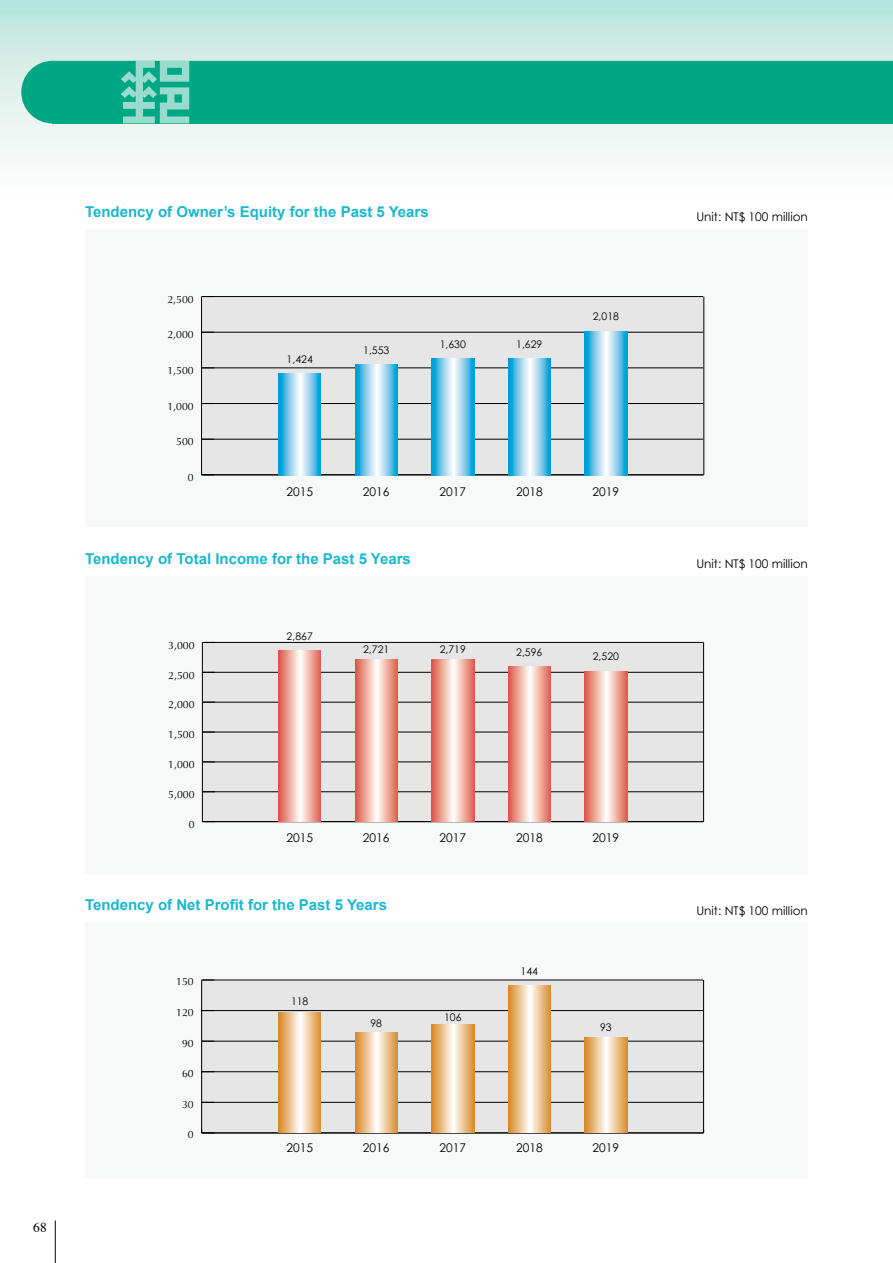
<style>
.page{position:relative;width:893px;height:1263px;background:#fff}
.page>*{position:absolute;margin:0;border:0;box-sizing:border-box;transform-origin:0 0}
.t1{font:700 15px "Arial";color:#1bb8ce}
.t2{font:13.5px "Times";color:#000}
.t3{font:12px "Century Gothic";color:#000}
.t4{font:10.5px "Optima";color:#000}
.t5{font:10.5px "Century Gothic";color:#000}
</style>
<div class="page">
<div style="left:0;top:0;width:893px;height:200px;background:linear-gradient(to bottom,#b6e4d9,#fffefd)"></div>
<div style="left:24px;top:63px;width:58px;height:58px;background:#00a784;border-radius:50%"></div>
<div style="left:21px;top:61px;width:63px;height:62px;border:4px solid #00a784;border-radius:50%"></div>
<div style="left:53px;top:61px;width:840px;height:62px;background:#00a784"></div>
<svg style="left:121px;top:61px;width:68px;height:62px"></svg>
<hr style="left:55px;top:1220px;width:1px;height:43px;background:#000">
<div style="left:85px;top:923px;width:723px;height:255px;background:#f7f8f8"></div>
<div style="left:202px;top:980px;width:502px;height:153px;background:#e6e6e6"></div>
<hr style="left:202px;top:1132px;width:502px;height:1px;background:#000">
<hr style="left:201px;top:980px;width:1px;height:153px;background:#000">
<hr style="left:703px;top:980px;width:1px;height:153px;background:#000">
<svg style="left:202px;top:1129px;width:12px;height:4px"></svg>
<hr style="left:202px;top:1133px;width:501px;height:1px;background:#000">
<hr style="left:202px;top:1102px;width:501px;height:1px;background:#000">
<hr style="left:202px;top:1071px;width:501px;height:1px;background:#000">
<hr style="left:202px;top:1041px;width:501px;height:1px;background:#000">
<hr style="left:202px;top:1010px;width:501px;height:1px;background:#000">
<hr style="left:202px;top:980px;width:501px;height:1px;background:#000">
<svg style="left:432px;top:1025px;width:42px;height:108px;background:#ecc493"></svg>
<svg style="left:508px;top:986px;width:43px;height:147px;background:#ecc391"></svg>
<svg style="left:585px;top:1037px;width:42px;height:96px;background:#ecc493"></svg>
<svg style="left:278px;top:1013px;width:43px;height:120px;background:#ecc391"></svg>
<svg style="left:355px;top:1033px;width:43px;height:100px;background:#ecc391"></svg>
<div style="left:85px;top:230px;width:723px;height:297px;background:#f7f8f8"></div>
<div style="left:202px;top:296px;width:502px;height:179px;background:#e6e6e6"></div>
<hr style="left:202px;top:474px;width:502px;height:1px;background:#000">
<hr style="left:201px;top:297px;width:1px;height:178px;background:#000">
<hr style="left:703px;top:297px;width:1px;height:178px;background:#000">
<svg style="left:202px;top:367px;width:12px;height:1px"></svg>
<hr style="left:202px;top:475px;width:501px;height:1px;background:#000">
<hr style="left:202px;top:439px;width:501px;height:1px;background:#000">
<hr style="left:202px;top:403px;width:501px;height:1px;background:#000">
<hr style="left:202px;top:368px;width:501px;height:1px;background:#000">
<hr style="left:202px;top:332px;width:501px;height:1px;background:#000">
<hr style="left:202px;top:296px;width:501px;height:1px;background:#000">
<svg style="left:432px;top:359px;width:42px;height:116px;background:#84cdea"></svg>
<svg style="left:508px;top:359px;width:43px;height:116px;background:#80ccea"></svg>
<svg style="left:585px;top:331px;width:42px;height:144px;background:#84cdea"></svg>
<svg style="left:278px;top:373px;width:43px;height:102px;background:#80ccea"></svg>
<svg style="left:355px;top:364px;width:43px;height:111px;background:#80ccea"></svg>
<div style="left:85px;top:576px;width:723px;height:298px;background:#f7f8f8"></div>
<div style="left:202px;top:643px;width:502px;height:179px;background:#e6e6e6"></div>
<hr style="left:202px;top:642px;width:1px;height:180px;background:#000">
<hr style="left:703px;top:642px;width:1px;height:180px;background:#000">
<svg style="left:202px;top:761px;width:13px;height:1px"></svg>
<hr style="left:203px;top:821px;width:500px;height:1px;background:#000">
<hr style="left:203px;top:791px;width:500px;height:1px;background:#000">
<hr style="left:203px;top:762px;width:500px;height:1px;background:#000">
<hr style="left:203px;top:732px;width:500px;height:1px;background:#000">
<hr style="left:203px;top:702px;width:500px;height:1px;background:#000">
<hr style="left:203px;top:672px;width:500px;height:1px;background:#000">
<hr style="left:203px;top:642px;width:500px;height:1px;background:#000">
<svg style="left:432px;top:659px;width:42px;height:163px;background:#eeaea2"></svg>
<svg style="left:508px;top:666px;width:43px;height:156px;background:#eeac9f"></svg>
<svg style="left:585px;top:671px;width:42px;height:151px;background:#eeaea2"></svg>
<svg style="left:278px;top:650px;width:43px;height:172px;background:#eeac9f"></svg>
<svg style="left:355px;top:659px;width:43px;height:163px;background:#eeac9f"></svg>
<p class="t2" style="left:33px;top:1214px;width:15px">68</p>
<p class="t1" style="left:85px;top:202px;width:345px">Tendency of Owner’s Equity for the Past 5 Years</p>
<p class="t3" style="left:696px;top:210px;width:113px">Unit: NT$ 100 million</p>
<p class="t4" style="left:167px;top:293px;width:28px">2,500</p>
<p class="t4" style="left:167px;top:329px;width:28px">2,000</p>
<p class="t4" style="left:167px;top:364px;width:28px">1,500</p>
<p class="t4" style="left:167px;top:400px;width:28px">1,000</p>
<p class="t4" style="left:176px;top:436px;width:19px">500</p>
<p class="t4" style="left:188px;top:471px;width:7px">0</p>
<p class="t5" style="left:287px;top:352px;width:28px">1,424</p>
<p class="t5" style="left:363px;top:343px;width:28px">1,553</p>
<p class="t5" style="left:440px;top:338px;width:28px">1,630</p>
<p class="t5" style="left:516px;top:338px;width:28px">1,629</p>
<p class="t5" style="left:593px;top:310px;width:28px">2,018</p>
<p class="t3" style="left:286px;top:484px;width:28px">2015</p>
<p class="t3" style="left:363px;top:484px;width:28px">2016</p>
<p class="t3" style="left:439px;top:484px;width:28px">2017</p>
<p class="t3" style="left:516px;top:484px;width:28px">2018</p>
<p class="t3" style="left:593px;top:484px;width:28px">2019</p>
<p class="t1" style="left:85px;top:548px;width:327px">Tendency of Total Income for the Past 5 Years</p>
<p class="t3" style="left:696px;top:556px;width:113px">Unit: NT$ 100 million</p>
<p class="t4" style="left:168px;top:639px;width:28px">3,000</p>
<p class="t4" style="left:168px;top:669px;width:28px">2,500</p>
<p class="t4" style="left:168px;top:699px;width:28px">2,000</p>
<p class="t4" style="left:168px;top:728px;width:28px">1,500</p>
<p class="t4" style="left:168px;top:758px;width:28px">1,000</p>
<p class="t4" style="left:168px;top:788px;width:28px">5,000</p>
<p class="t4" style="left:189px;top:818px;width:7px">0</p>
<p class="t5" style="left:287px;top:629px;width:28px">2,867</p>
<p class="t5" style="left:363px;top:643px;width:28px">2,721</p>
<p class="t5" style="left:440px;top:643px;width:28px">2,719</p>
<p class="t5" style="left:516px;top:645px;width:28px">2,596</p>
<p class="t5" style="left:593px;top:650px;width:28px">2,520</p>
<p class="t3" style="left:286px;top:830px;width:28px">2015</p>
<p class="t3" style="left:363px;top:830px;width:28px">2016</p>
<p class="t3" style="left:439px;top:830px;width:28px">2017</p>
<p class="t3" style="left:516px;top:830px;width:28px">2018</p>
<p class="t3" style="left:593px;top:830px;width:28px">2019</p>
<p class="t1" style="left:85px;top:895px;width:304px">Tendency of Net Profit for the Past 5 Years</p>
<p class="t3" style="left:696px;top:903px;width:113px">Unit: NT$ 100 million</p>
<p class="t4" style="left:176px;top:975px;width:19px">150</p>
<p class="t4" style="left:176px;top:1006px;width:19px">120</p>
<p class="t4" style="left:182px;top:1037px;width:13px">90</p>
<p class="t4" style="left:182px;top:1067px;width:13px">60</p>
<p class="t4" style="left:182px;top:1098px;width:13px">30</p>
<p class="t4" style="left:188px;top:1128px;width:7px">0</p>
<p class="t5" style="left:291px;top:995px;width:19px">118</p>
<p class="t5" style="left:370px;top:1016px;width:13px">98</p>
<p class="t5" style="left:444px;top:1011px;width:19px">106</p>
<p class="t5" style="left:521px;top:965px;width:19px">144</p>
<p class="t5" style="left:600px;top:1021px;width:13px">93</p>
<p class="t3" style="left:286px;top:1140px;width:28px">2015</p>
<p class="t3" style="left:363px;top:1140px;width:28px">2016</p>
<p class="t3" style="left:439px;top:1140px;width:28px">2017</p>
<p class="t3" style="left:516px;top:1140px;width:28px">2018</p>
<p class="t3" style="left:593px;top:1140px;width:28px">2019</p>
</div>
